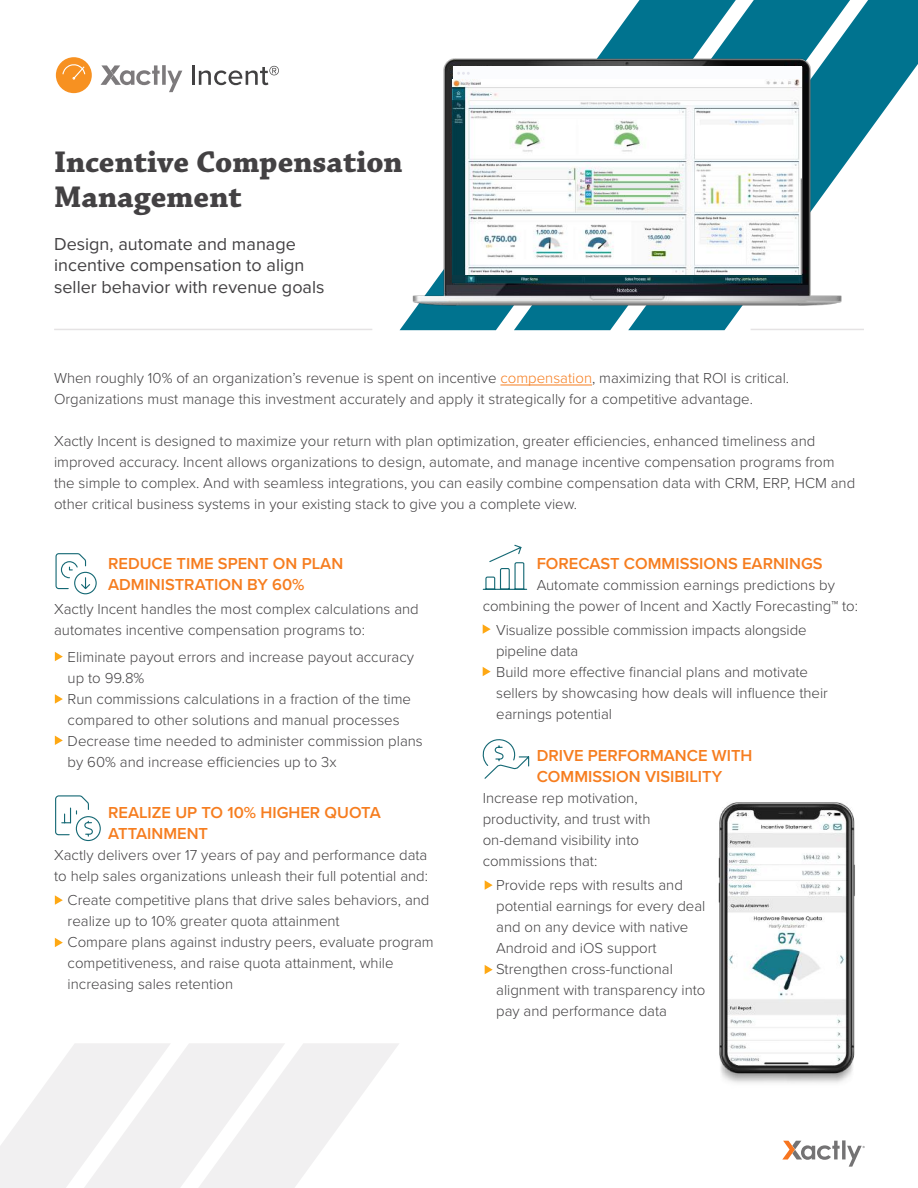
<style>
.page{position:relative;width:918px;height:1188px;background:#fff}
.page>*{position:absolute;margin:0;border:0;box-sizing:border-box;transform-origin:0 0}
.t1{font:700 31.5px/34.8px "Chaparral Pro";color:#434143}
.t2{font:18px/21.6px "Proxima Nova";color:#434143}
.t3{font:600 16.5px/21px "Proxima Nova";color:#f67d1f}
.t4{font:300 15px/21px "Proxima Nova";color:#434143}
.s1{color:#f67d1f}
</style>
<div class="page">
<svg style="left:0;top:1060px;width:63px;height:128px"></svg>
<svg style="left:63px;top:1043px;width:336px;height:145px;fill:#f1f0f1"></svg>
<svg style="left:400px;top:315px;width:107px;height:15px;background:#19809a"></svg>
<svg style="left:514px;top:16px;width:114px;height:314px"></svg>
<svg style="left:628px;top:0;width:290px;height:330px"></svg>
<hr style="left:500px;top:385px;width:92px;height:1px;background:#f67d1f">
<img style="left:410px;top:48px;width:439px;height:267px">
<div style="left:453px;top:67px;width:348px;height:13px;background:#fbfcfe"></div>
<svg style="left:457px;top:72px;width:13px;height:3px"></svg>
<img style="left:453px;top:80px;width:348px;height:191px">
<svg style="left:456px;top:82px;width:33px;height:8px"></svg>
<svg style="left:456px;top:82px;width:7px;height:8px"></svg>
<svg style="left:458px;top:84px;width:42px;height:4px"></svg>
<img style="left:453px;top:271px;width:348px;height:11px">
<svg style="left:467px;top:252px;width:334px;height:19px"></svg>
<svg style="left:453px;top:260px;width:2px;height:13px"></svg>
<hr style="left:54px;top:329px;width:318px;height:1px;background:#e5e3e4">
<hr style="left:751px;top:329px;width:113px;height:1px;background:#e5e3e4">
<svg style="left:55px;top:652px;width:8px;height:9px"></svg>
<svg style="left:55px;top:895px;width:8px;height:10px"></svg>
<svg style="left:483px;top:624px;width:8px;height:10px"></svg>
<svg style="left:485px;top:880px;width:8px;height:10px"></svg>
<svg style="left:55px;top:694px;width:8px;height:10px"></svg>
<svg style="left:55px;top:736px;width:8px;height:9px"></svg>
<svg style="left:55px;top:938px;width:8px;height:9px"></svg>
<svg style="left:483px;top:667px;width:8px;height:9px"></svg>
<svg style="left:485px;top:965px;width:8px;height:9px"></svg>
<svg style="left:782px;top:1140px;width:83px;height:27px"></svg>
<svg style="left:55px;top:553px;width:42px;height:42px"></svg>
<svg style="left:482px;top:544px;width:46px;height:46px"></svg>
<svg style="left:55px;top:795px;width:46px;height:47px"></svg>
<img style="left:718px;top:802px;width:137px;height:281px">
<svg style="left:482px;top:739px;width:48px;height:40px"></svg>
<div style="left:56px;top:57px;width:36px;height:36px;background:#f79121;border-radius:50%"></div>
<svg style="left:62px;top:64px;width:23px;height:16px"></svg>
<svg style="left:101px;top:65px;width:81px;height:27px"></svg>
<hr style="left:192px;top:65px;width:3px;height:20px;background:#424142">
<svg style="left:199px;top:66px;width:80px;height:19px"></svg>
<h1 class="t1" style="left:54px;top:145px;width:350px">Incentive Compensation<br>Management</h1>
<p class="t2" style="left:54px;top:234px;width:272px">Design, automate and manage incentive compensation to align seller behavior with revenue goals</p>
<p class="t4" style="left:54px;top:366px;width:737px">When roughly 10% of an organization’s revenue is spent on incentive <span class="s1">compensation</span>, maximizing that ROI is critical.<br>Organizations must manage this investment accurately and apply it strategically for a competitive advantage.</p>
<p class="t4" style="left:54px;top:429px;width:803px">Xactly Incent is designed to maximize your return with plan optimization, greater efficiencies, enhanced timeliness and improved accuracy. Incent allows organizations to design, automate, and manage incentive compensation programs from the simple to complex. And with seamless integrations, you can easily combine compensation data with CRM, ERP, HCM and other critical business systems in your existing stack to give you a complete view.</p>
<p class="t3" style="left:108px;top:552px;width:237px">REDUCE TIME SPENT ON PLAN<br>ADMINISTRATION BY 60%</p>
<p class="t4" style="left:54px;top:597px;width:366px">Xactly Incent handles the most complex calculations and automates incentive compensation programs to:</p>
<p class="t4" style="left:68px;top:645px;width:357px">Eliminate payout errors and increase payout accuracy up to 99.8%<br>Run commissions calculations in a fraction of the time compared to other solutions and manual processes Decrease time needed to administer commission plans by 60% and increase efficiencies up to 3x</p>
<p class="t3" style="left:108px;top:801px;width:274px">REALIZE UP TO 10% HIGHER QUOTA<br>ATTAINMENT</p>
<p class="t4" style="left:54px;top:843px;width:376px">Xactly delivers over 17 years of pay and performance data to help sales organizations unleash their full potential and:</p>
<p class="t4" style="left:68px;top:888px;width:368px">Create competitive plans that drive sales behaviors, and realize up to 10% greater quota attainment<br>Compare plans against industry peers, evaluate program competitiveness, and raise quota attainment, while increasing sales retention</p>
<p class="t3" style="left:537px;top:552px;width:288px">FORECAST COMMISSIONS EARNINGS</p>
<p class="t4" style="left:483px;top:573px;width:377px;text-indent:54px">Automate commission earnings predictions by combining the power of Incent and Xactly Forecasting™ to:</p>
<p class="t4" style="left:496px;top:618px;width:333px">Visualize possible commission impacts alongside pipeline data<br>Build more effective financial plans and motivate sellers by showcasing how deals will influence their earnings potential</p>
<p class="t3" style="left:537px;top:744px;width:217px">DRIVE PERFORMANCE WITH<br>COMMISSION VISIBILITY</p>
<p class="t4" style="left:483px;top:786px;width:169px">Increase rep motivation, productivity, and trust with on-demand visibility into commissions that:</p>
<p class="t4" style="left:496px;top:873px;width:211px">Provide reps with results and potential earnings for every deal and on any device with native<br>Android and iOS support<br>Strengthen cross-functional alignment with transparency into pay and performance data</p>
</div>
